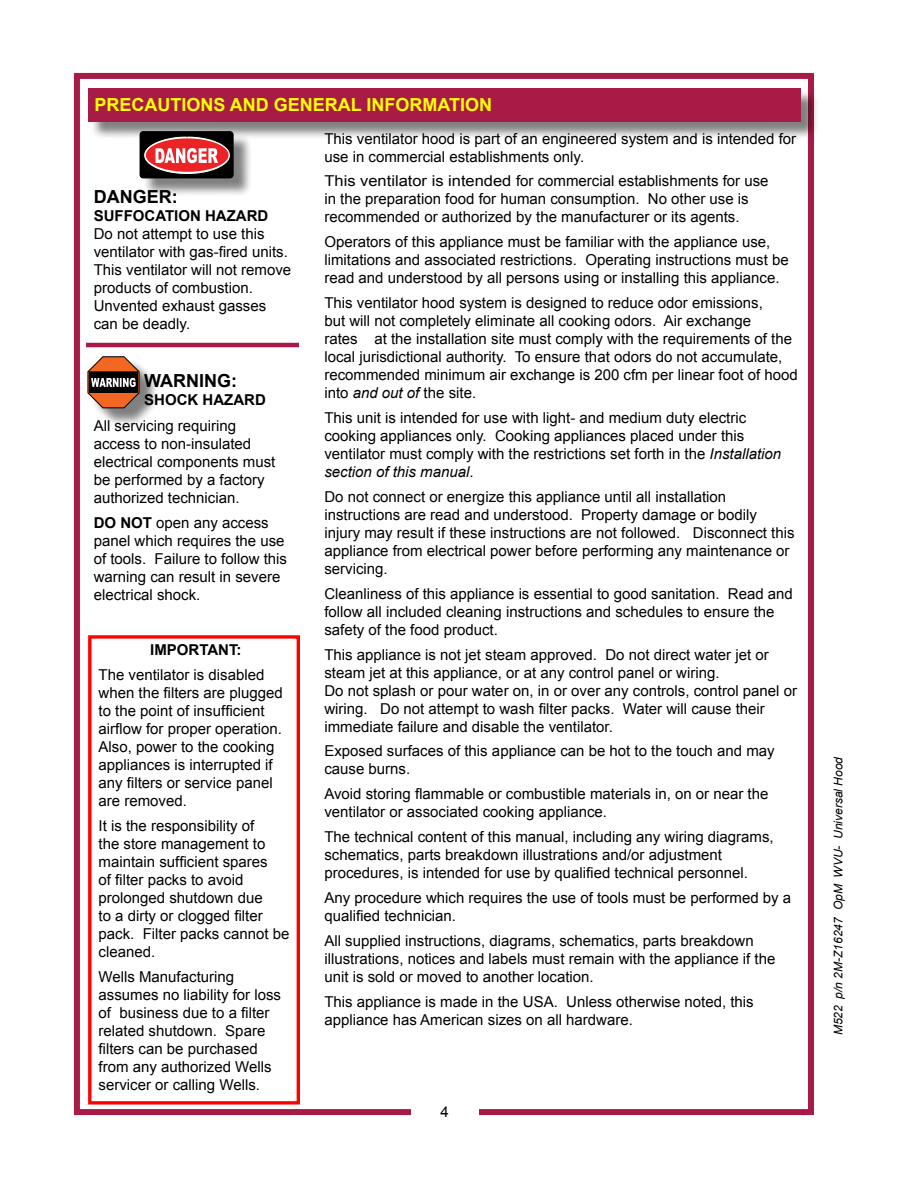
<style>
.page{position:relative;width:918px;height:1188px;background:#fff}
.page>*{position:absolute;margin:0;border:0;box-sizing:border-box;transform-origin:0 0}
.t1{font:700 18px "Arial";color:#ff0}
.t2{font:700 18px "Arial";color:#000}
.t3{font:15px/18px "Arial";color:#000}
.t4{font:15px/18px "Arial";color:#000;scale:1.1 1}
.t5{font:700 15px "Arial";color:#000}
.t6{font:italic 12px "Arial";color:#000}
.s1{font-style:italic}
.s2{font-weight:700}
</style>
<div class="page">
<div style="left:88px;top:635px;width:212px;height:470px;border:3px solid #f00"></div>
<div style="left:74px;top:73px;width:740px;height:1042px;border:6px solid #a91b47"></div>
<div style="left:411px;top:1102px;width:68px;height:21px;background:#fff"></div>
<div style="left:90px;top:90px;width:729px;height:50px;background:#000;opacity:.5"></div>
<div style="left:88px;top:88px;width:713px;height:34px;background:#a91b47"></div>
<div style="left:90px;top:359px;width:68px;height:68px;background:#000;opacity:.5"></div>
<svg style="left:87px;top:356px;width:53px;height:52px"></svg>
<div style="left:142px;top:134px;width:110px;height:63px;background:#000;opacity:.5"></div>
<svg style="left:140px;top:132px;width:93px;height:46px;background:#904445"></svg>
<hr style="left:86px;top:343px;width:213px;height:4px;background:#a91b47">
<p class="t1" style="left:94px;top:93px;width:399px">PRECAUTIONS AND GENERAL INFORMATION</p>
<p class="t3" style="left:324px;top:129px;width:473px">This ventilator hood is part of an engineered system and is intended for use in commercial establishments only.</p>
<p class="t4" style="left:324px;top:172px;width:405px">This ventilator is intended for commercial establishments for use in the preparation food for human consumption. No other use is recommended or authorized by the manufacturer or its agents.</p>
<p class="t3" style="left:324px;top:233px;width:466px">Operators of this appliance must be familiar with the appliance use, limitations and associated restrictions. Operating instructions must be read and understood by all persons using or installing this appliance.</p>
<p class="t3" style="left:324px;top:294px;width:475px">This ventilator hood system is designed to reduce odor emissions,<br>but will not completely eliminate all cooking odors. Air exchange<br>rates at the installation site must comply with the requirements of the local jurisdictional authority. To ensure that odors do not accumulate, recommended minimum air exchange is 200 cfm per linear foot of hood into <span class="s1">and out of</span> the site.</p>
<p class="t3" style="left:324px;top:409px;width:458px">This unit is intended for use with light- and medium duty electric cooking appliances only. Cooking appliances placed under this ventilator must comply with the restrictions set forth in the <span class="s1">Installation section of this manual</span>.</p>
<p class="t3" style="left:324px;top:488px;width:472px">Do not connect or energize this appliance until all installation instructions are read and understood. Property damage or bodily injury may result if these instructions are not followed. Disconnect this appliance from electrical power before performing any maintenance or servicing.</p>
<p class="t3" style="left:324px;top:585px;width:470px">Cleanliness of this appliance is essential to good sanitation. Read and follow all included cleaning instructions and schedules to ensure the safety of the food product.</p>
<p class="t3" style="left:324px;top:645px;width:474px">This appliance is not jet steam approved. Do not direct water jet or steam jet at this appliance, or at any control panel or wiring.<br>Do not splash or pour water on, in or over any controls, control panel or wiring. Do not attempt to wash filter packs. Water will cause their immediate failure and disable the ventilator.</p>
<p class="t3" style="left:324px;top:742px;width:452px">Exposed surfaces of this appliance can be hot to the touch and may cause burns.</p>
<p class="t3" style="left:324px;top:785px;width:446px">Avoid storing flammable or combustible materials in, on or near the ventilator or associated cooking appliance.</p>
<p class="t3" style="left:324px;top:828px;width:451px">The technical content of this manual, including any wiring diagrams, schematics, parts breakdown illustrations and/or adjustment procedures, is intended for use by qualified technical personnel.</p>
<p class="t3" style="left:324px;top:889px;width:468px">Any procedure which requires the use of tools must be performed by a qualified technician.</p>
<p class="t3" style="left:324px;top:932px;width:453px">All supplied instructions, diagrams, schematics, parts breakdown illustrations, notices and labels must remain with the appliance if the unit is sold or moved to another location.</p>
<p class="t3" style="left:324px;top:993px;width:431px">This appliance is made in the USA. Unless otherwise noted, this appliance has American sizes on all hardware.</p>
<p class="t2" style="left:94px;top:185px;width:85px">DANGER:</p>
<p class="t5" style="left:94px;top:206px;width:176px">SUFFOCATION HAZARD</p>
<p class="t3" style="left:94px;top:225px;width:199px">Do not attempt to use this ventilator with gas-fired units.<br>This ventilator will not remove products of combustion.<br>Unvented exhaust gasses can be deadly.</p>
<p class="t2" style="left:144px;top:369px;width:94px">WARNING:</p>
<p class="t5" style="left:144px;top:390px;width:123px">SHOCK HAZARD</p>
<p class="t3" style="left:94px;top:417px;width:183px">All servicing requiring access to non-insulated electrical components must be performed by a factory authorized technician.</p>
<p class="t3" style="left:94px;top:514px;width:195px"><span class="s2">DO NOT</span> open any access panel which requires the use of tools. Failure to follow this warning can result in severe electrical shock.</p>
<p class="t5" style="left:150px;top:640px;width:93px">IMPORTANT:</p>
<p class="t3" style="left:99px;top:666px;width:186px">The ventilator is disabled when the filters are plugged to the point of insufficient airflow for proper operation.<br>Also, power to the cooking appliances is interrupted if any filters or service panel are removed.</p>
<p class="t3" style="left:99px;top:817px;width:192px">It is the responsibility of<br>the store management to maintain sufficient spares<br>of filter packs to avoid prolonged shutdown due<br>to a dirty or clogged filter pack. Filter packs cannot be cleaned.</p>
<p class="t3" style="left:99px;top:967px;width:184px">Wells Manufacturing assumes no liability for loss of business due to a filter related shutdown. Spare filters can be purchased from any authorized Wells servicer or calling Wells.</p>
<p class="t3" style="left:441px;top:1103px;width:10px">4</p>
<p class="t6" style="left:831px;top:1035px;width:280px;rotate:-90deg">M522 p/n 2M-Z16247 OpM WVU- Universal Hood</p>
</div>
